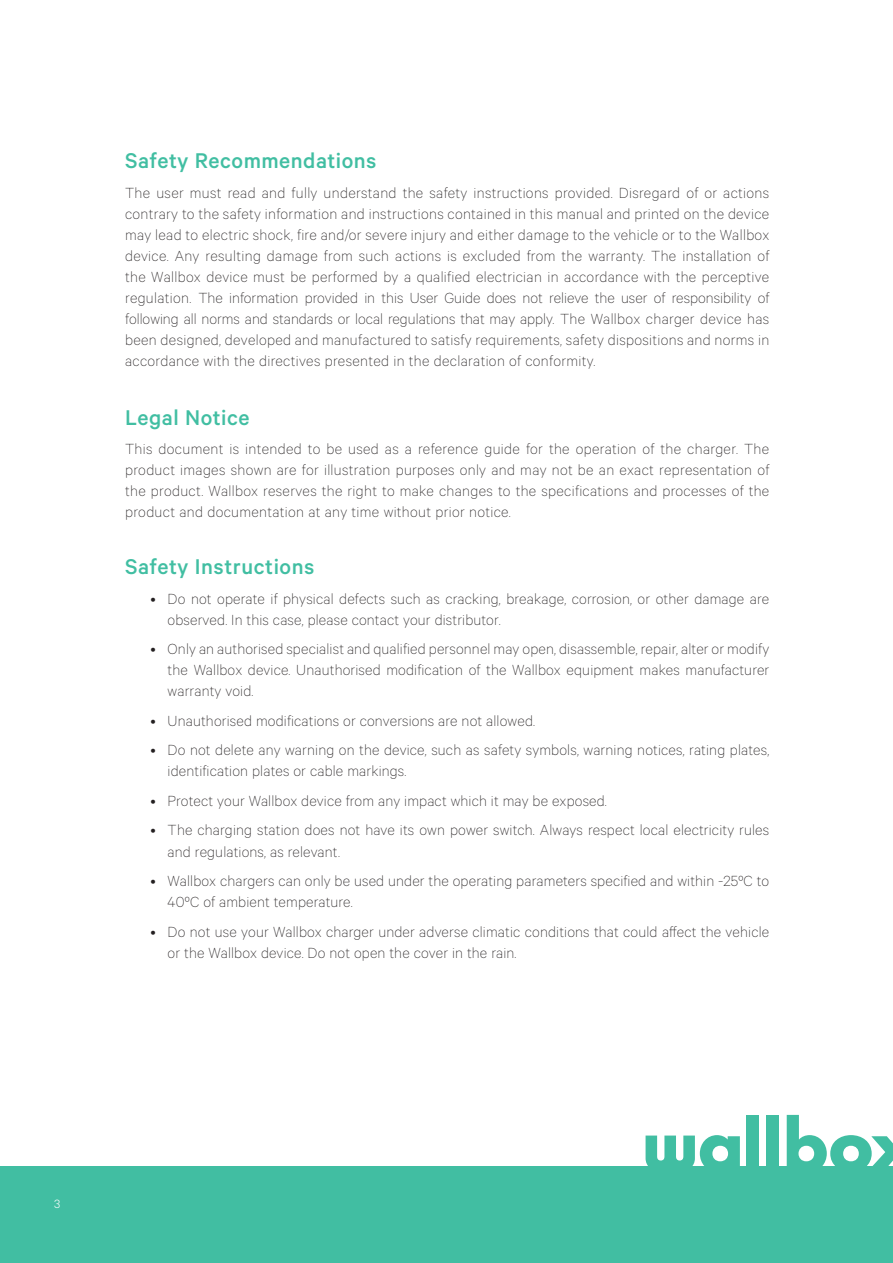
<style>
.page{position:relative;width:893px;height:1263px;background:#fff}
.page>*{position:absolute;margin:0;border:0;box-sizing:border-box;transform-origin:0 0}
.titulos{font:500 24px "Calibre";letter-spacing:.02em;color:#41bea2}
.indice{font:100 16.5px/21px "Calibre";letter-spacing:.01em;color:#231f20}
.t1{font:300 13.5px "Calibre";color:#fff}
</style>
<div class="page">
<div style="left:0;top:1167px;width:893px;height:96px;background:#41bea2"></div>
<svg style="left:646px;top:1135px;width:94px;height:32px"></svg>
<div style="left:747px;top:1115px;width:12px;height:56px;background:#41bea2"></div>
<div style="left:767px;top:1115px;width:12px;height:56px;background:#41bea2"></div>
<svg style="left:787px;top:1115px;width:106px;height:52px"></svg>
<p class="titulos" style="left:125px;top:147px;width:253px">Safety Recommendations</p>
<p class="indice" style="left:125px;top:181px;width:646px;text-align:justify">The user must read and fully understand the safety instructions provided. Disregard of or actions contrary to the safety information and instructions contained in this manual and printed on the device may lead to electric shock, fire and/or severe injury and either damage to the vehicle or to the Wallbox device. Any resulting damage from such actions is excluded from the warranty. The installation of the Wallbox device must be performed by a qualified electrician in accordance with the perceptive regulation. The information provided in this User Guide does not relieve the user of responsibility of following all norms and standards or local regulations that may apply. The Wallbox charger device has been designed, developed and manufactured to satisfy requirements, safety dispositions and norms in accordance with the directives presented in the declaration of conformity.</p>
<p class="titulos" style="left:125px;top:403px;width:126px">Legal Notice</p>
<p class="indice" style="left:125px;top:438px;width:646px;text-align:justify">This document is intended to be used as a reference guide for the operation of the charger. The product images shown are for illustration purposes only and may not be an exact representation of the product. Wallbox reserves the right to make changes to the specifications and processes of the product and documentation at any time without prior notice.</p>
<p class="titulos" style="left:125px;top:553px;width:191px">Safety Instructions</p>
<p class="indice" style="left:168px;top:587px;width:603px;text-indent:-17px">• Do not operate if physical defects such as cracking, breakage, corrosion, or other damage are observed. In this case, please contact your distributor.</p>
<p class="indice" style="left:168px;top:638px;width:603px;text-align:justify;text-indent:-17px">• Only an authorised specialist and qualified personnel may open, disassemble, repair, alter or modify the Wallbox device. Unauthorised modification of the Wallbox equipment makes manufacturer warranty void.</p>
<p class="indice" style="left:151px;top:709px;width:386px">• Unauthorised modifications or conversions are not allowed.</p>
<p class="indice" style="left:168px;top:739px;width:603px;text-indent:-17px">• Do not delete any warning on the device, such as safety symbols, warning notices, rating plates, identification plates or cable markings.</p>
<p class="indice" style="left:151px;top:789px;width:458px">• Protect your Wallbox device from any impact which it may be exposed.</p>
<p class="indice" style="left:168px;top:819px;width:603px;text-indent:-17px">• The charging station does not have its own power switch. Always respect local electricity rules and regulations, as relevant.</p>
<p class="indice" style="left:168px;top:870px;width:603px;text-indent:-17px">• Wallbox chargers can only be used under the operating parameters specified and within -25ºC to<br>40ºC of ambient temperature.</p>
<p class="indice" style="left:168px;top:920px;width:603px;text-indent:-17px">• Do not use your Wallbox charger under adverse climatic conditions that could affect the vehicle or the Wallbox device. Do not open the cover in the rain.</p>
<p class="t1" style="left:54px;top:1195px;width:8px">3</p>
</div>
